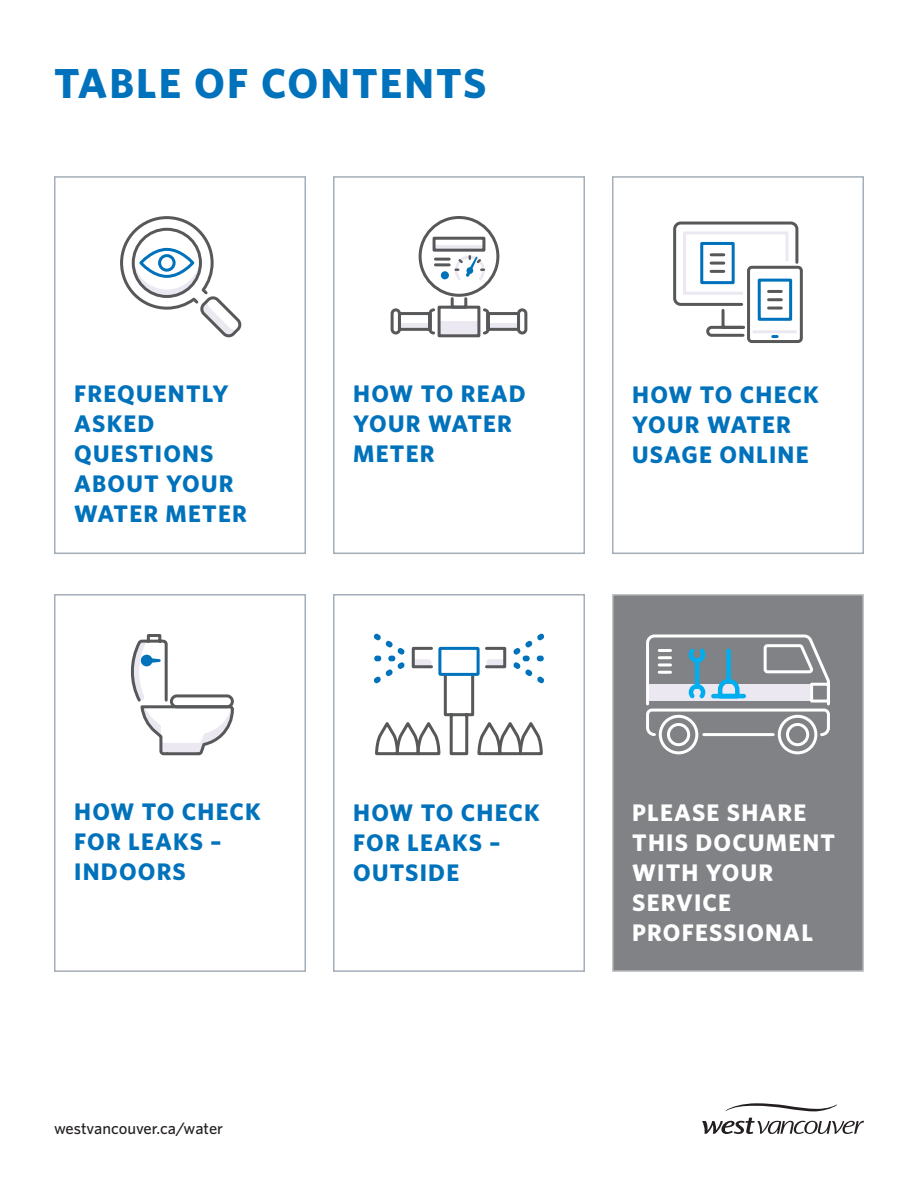
<style>
.page{position:relative;width:918px;height:1188px;background:#fff}
.page>*{position:absolute;margin:0;border:0;box-sizing:border-box;transform-origin:0 0}
.List_Paragraph{font:700 42px "Whitney";letter-spacing:.05em;color:#0072bc}
.t1{font:700 24px/30px "Whitney";letter-spacing:.05em;color:#0072bc}
.t2{font:700 24px/30px "Whitney";letter-spacing:.05em;color:#fff}
.t3{font:500 16.5px "Whitney";color:#231f20}
</style>
<div class="page">
<div style="left:612px;top:594px;width:252px;height:378px;background:#808285;border:2px solid #c1c2c4"></div>
<svg style="left:646px;top:634px;width:184px;height:121px"></svg>
<div style="left:54px;top:176px;width:252px;height:378px;border:2px solid #a4aeb8"></div>
<svg style="left:120px;top:216px;width:122px;height:122px"></svg>
<div style="left:54px;top:594px;width:252px;height:378px;border:2px solid #a4aeb8"></div>
<svg style="left:131px;top:634px;width:103px;height:122px"></svg>
<div style="left:170px;top:694px;width:64px;height:14px;border:3px solid #57585a;border-radius:5px"></div>
<div style="left:333px;top:594px;width:252px;height:378px;border:2px solid #a4aeb8"></div>
<svg style="left:374px;top:633px;width:170px;height:123px"></svg>
<svg style="left:726px;top:1103px;width:111px;height:8px"></svg>
<svg style="left:702px;top:1118px;width:162px;height:16px"></svg>
<div style="left:333px;top:176px;width:252px;height:378px;border:2px solid #a4aeb8"></div>
<div style="left:439px;top:321px;width:40px;height:15px;background:#ebe8f2"></div>
<div style="left:438px;top:306px;width:42px;height:31px;border:3px solid #57585a"></div>
<svg style="left:390px;top:308px;width:45px;height:27px"></svg>
<svg style="left:449px;top:296px;width:79px;height:40px"></svg>
<svg style="left:420px;top:217px;width:78px;height:78px"></svg>
<div style="left:419px;top:216px;width:80px;height:81px;border:3px solid #57585a;border-radius:50%"></div>
<svg style="left:453px;top:254px;width:33px;height:27px"></svg>
<hr style="left:434px;top:246px;width:50px;height:4px;background:#ebe8f2">
<div style="left:433px;top:237px;width:52px;height:15px;border:3px solid #57585a"></div>
<div style="left:441px;top:271px;width:8px;height:8px;background:#0072bc;border-radius:50%"></div>
<hr style="left:435px;top:258px;width:14px;height:3px;background:#57585a">
<hr style="left:435px;top:263px;width:14px;height:3px;background:#57585a">
<div style="left:612px;top:176px;width:252px;height:378px;border:2px solid #a4aeb8"></div>
<div style="left:747px;top:266px;width:56px;height:77px;border:3px solid #57585a;border-radius:3px"></div>
<svg style="left:673px;top:221px;width:127px;height:117px"></svg>
<p class="List_Paragraph" style="left:54px;top:58px;width:434px">TABLE OF CONTENTS</p>
<p class="t1" style="left:74px;top:378px;width:174px">FREQUENTLY<br>ASKED<br>QUESTIONS<br>ABOUT YOUR<br>WATER METER</p>
<p class="t1" style="left:353px;top:378px;width:174px">HOW TO READ<br>YOUR WATER<br>METER</p>
<p class="t1" style="left:632px;top:379px;width:188px">HOW TO CHECK<br>YOUR WATER<br>USAGE ONLINE</p>
<p class="t1" style="left:74px;top:796px;width:188px">HOW TO CHECK<br>FOR LEAKS –<br>INDOORS</p>
<p class="t1" style="left:353px;top:797px;width:188px">HOW TO CHECK<br>FOR LEAKS –<br>OUTSIDE</p>
<p class="t3" style="left:54px;top:1118px;width:171px">westvancouver.ca/water</p>
<p class="t2" style="left:632px;top:797px;width:204px">PLEASE SHARE<br>THIS DOCUMENT<br>WITH YOUR<br>SERVICE<br>PROFESSIONAL</p>
</div>
